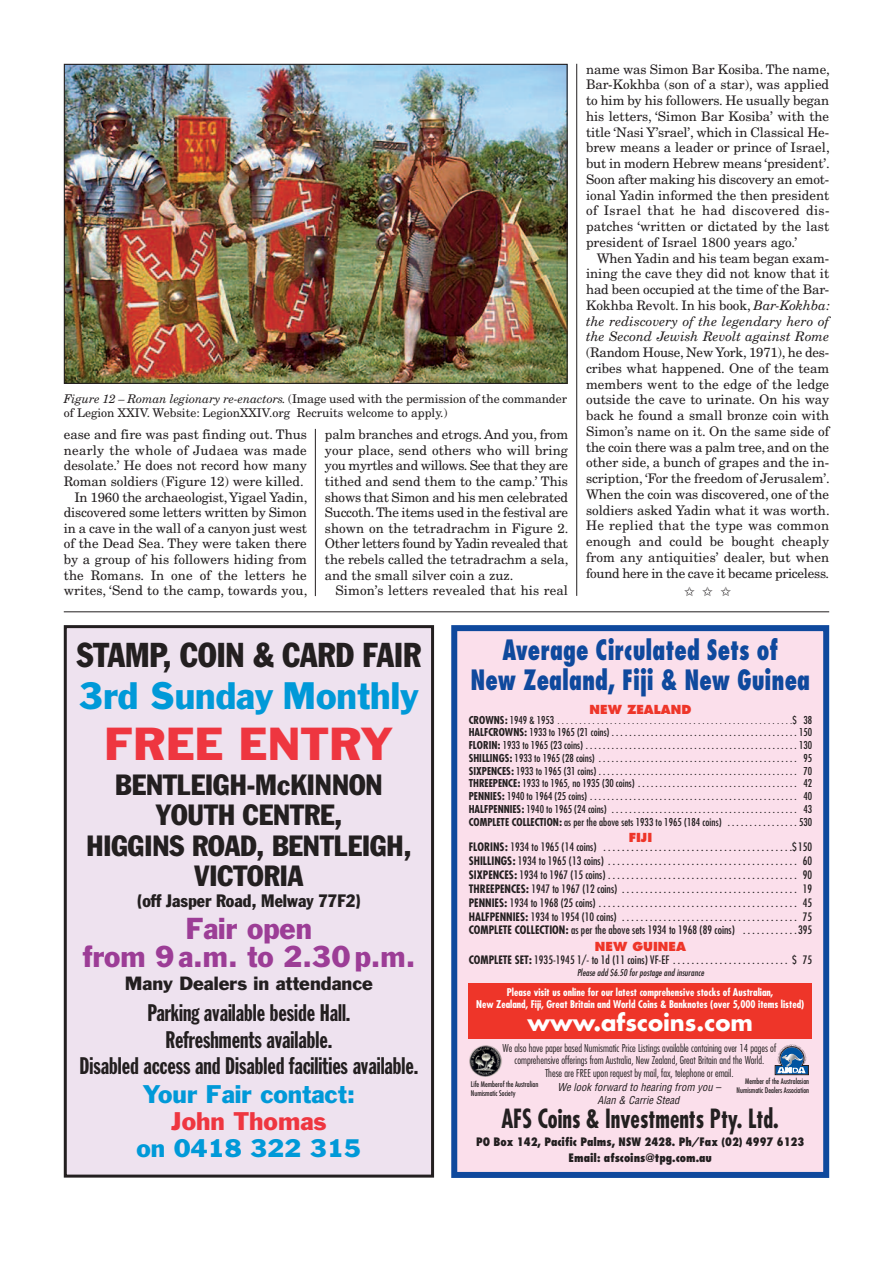
<style>
.page{position:relative;width:893px;height:1263px;background:#fff}
.page>*{position:absolute;margin:0;border:0;box-sizing:border-box;transform-origin:0 0}
.t1{font:42.75px "Franklin Gothic";color:#ee3640}
.t2{font:35.4px "Franklin Gothic";color:#0099d8;scale:.95 1}
.t3{font:condensed 33.9px "Franklin Gothic";color:#231f20;scale:.95 1}
.t4{font:condensed 28.8px/30.6px "Franklin Gothic";color:#231f20;text-align:center}
.t5{font:28.05px/27.6px "Franklin Gothic";color:#9c3d96;text-align:center;scale:.95 1}
.t6{font:800 condensed 27.3px/30.3px "Futura";color:#0f499d;text-align:center;scale:.84 1}
.t7{font:700 condensed 25.8px "Futura";color:#231f20;scale:.88 1}
.t8{font:23.55px/26.7px "Franklin Gothic Extra Cond";color:#231f20;text-align:center}
.t9{font:23.55px "Franklin Gothic";color:#0099d8}
.t10{font:23.55px "Franklin Gothic";color:#ee3640}
.t11{font:700 22.65px "Futura";color:#fff}
.t12{font:condensed 17.7px "Franklin Gothic";color:#231f20}
.t13{font:17.7px "Franklin Gothic";color:#231f20}
.t14{font:13.2px/15.8px "New Century Schlbk";color:#231f20;text-align:justify}
.t15{font:13.2px "Zapf Dingbats";color:#231f20}
.t16{font:800 12.15px "Futura";color:#ee3529}
.t17{font:12px/14.4px "New Century Schlbk";color:#231f20}
.t18{font:condensed 11.4px/14px "Futura";color:#231f20;text-align:justify}
.t19{font:800 condensed 11.4px/15.1px "Futura";color:#231f20;text-align:center}
.t20{font:condensed 10.65px/12.8px "Futura";letter-spacing:.005em;color:#231f20;text-align:justify}
.t21{font:300 condensed 10.65px/12.8px "Futura";color:#231f20;text-align:center}
.t22{font:italic condensed 10.65px "Helvetica";letter-spacing:.005em;color:#231f20}
.t23{font:700 condensed 10.35px/12.1px "Futura";color:#fff;text-align:center}
.t24{font:italic condensed 9.15px "Futura";letter-spacing:.01em;color:#231f20}
.t25{font:condensed 7.65px/8.4px "Futura";color:#231f20}
.s1{font-style:italic}
.s2{font-weight:700}
.s3{font-weight:300}
</style>
<div class="page">
<img style="left:66px;top:66px;width:500px;height:316px">
<div style="left:64px;top:64px;width:504px;height:320px;border:1px solid #231f20"></div>
<hr style="left:64px;top:611px;width:765px;height:1px;background:#231f20">
<div style="left:458px;top:632px;width:364px;height:539px;background:#fbdfeb"></div>
<div style="left:451px;top:625px;width:378px;height:553px;border:6px solid #0f499d"></div>
<svg style="left:775px;top:1044px;width:34px;height:31px"></svg>
<div style="left:469px;top:983px;width:343px;height:55px;background:#ee3529"></div>
<div style="left:65px;top:627px;width:368px;height:549px;background:#eee2ef"></div>
<div style="left:64px;top:625px;width:370px;height:552px;border:3px solid #231f20"></div>
<hr style="left:576px;top:64px;width:1px;height:532px;background:#231f20">
<hr style="left:315px;top:429px;width:1px;height:167px;background:#231f20">
<p class="t17" style="left:64px;top:393px;width:505px"><span class="s1">Figure 12 – Roman legionary re-enactors.</span> (Image used with the permission of the commander of Legion XXIV. Website: LegionXXIV.org Recruits welcome to apply.)</p>
<p class="t14" style="left:64px;top:428px;width:245px;text-align:right">ease and fire was past finding out. Thus nearly the whole of Judaea was made desolate.’ He does not record how many Roman soldiers (Figure 12) were killed.<br>In 1960 the archaeologist, Yigael Yadin, discovered some letters written by Simon in a cave in the wall of a canyon just west of the Dead Sea. They were taken there by a group of his followers hiding from the Romans. In one of the letters he writes, ‘Send to the camp, towards you,</p>
<p class="t14" style="left:325px;top:428px;width:245px">palm branches and etrogs. And you, from your place, send others who will bring you myrtles and willows. See that they are tithed and send them to the camp.’ This shows that Simon and his men celebrated Succoth.The items used in the festival are shown on the tetradrachm in Figure 2.<br>Other letters found by Yadin revealed that the rebels called the tetradrachm a sela, and the small silver coin a zuz.</p>
<p class="t14" style="left:336px;top:584px;width:234px">Simon’s letters revealed that his real</p>
<p class="t14" style="left:586px;top:62px;width:245px">name was Simon Bar Kosiba. The name, Bar-Kokhba (son of a star), was applied to him by his followers. He usually began his letters, ‘Simon Bar Kosiba’ with the title ‘Nasi Y’srael’, which in Classical He&shy;brew means a leader or prince of Israel, but in modern Hebrew means ‘president’.<br>Soon after making his discovery an emot&shy;ional Yadin informed the then president of Israel that he had discovered dis&shy;patches ‘written or dictated by the last president of Israel 1800 years ago.’</p>
<p class="t14" style="left:586px;top:251px;width:245px;text-indent:11px">When Yadin and his team began exam&shy;ining the cave they did not know that it had been occupied at the time of the Bar-Kokhba Revolt. In his book, <span class="s1">Bar-Kokhba: the rediscovery of the legendary hero of the Second Jewish Revolt against Rome</span></p>
<p class="t14" style="left:586px;top:346px;width:245px">(Random House, New York, 1971), he des&shy;cribes what happened. One of the team members went to the edge of the ledge outside the cave to urinate. On his way back he found a small bronze coin with Simon’s name on it. On the same side of the coin there was a palm tree, and on the other side, a bunch of grapes and the in&shy;scription, ‘For the freedom of Jerusalem’.<br>When the coin was discovered, one of the soldiers asked Yadin what it was worth.<br>He replied that the type was common enough and could be bought cheaply from any antiquities’ dealer, but when found here in the cave it became priceless.</p>
<p class="t15" style="left:684px;top:583px;width:49px">✩✩✩</p>
<h3 class="t3" style="left:77px;top:643px;width:364px">STAMP, COIN &amp; CARD FAIR</h3>
<h2 class="t2" style="left:79px;top:682px;width:359px">3rd Sunday Monthly</h2>
<h1 class="t1" style="left:105px;top:728px;width:290px">FREE ENTRY</h1>
<h3 class="t4" style="left:86px;top:771px;width:326px">BENTLEIGH-McKINNON<br>YOUTH CENTRE,<br>HIGGINS ROAD, BENTLEIGH,<br>VICTORIA</h3>
<h3 class="t12" style="left:137px;top:895px;width:226px">(off Jasper Road, Melway 77F2)</h3>
<h3 class="t5" style="left:83px;top:917px;width:352px">Fair open<br>from 9 a.m. to 2.30 p.m.</h3>
<h3 class="t13" style="left:125px;top:977px;width:250px">Many Dealers in attendance</h3>
<h3 class="t8" style="left:79px;top:1001px;width:340px">Parking available beside Hall.<br>Refreshments available.<br>Disabled access and Disabled facilities available.</h3>
<h3 class="t9" style="left:142px;top:1085px;width:214px">Your Fair contact:</h3>
<h3 class="t10" style="left:171px;top:1112px;width:157px">John Thomas</h3>
<h3 class="t9" style="left:136px;top:1139px;width:226px">on 0418 322 315</h3>
<h3 class="t6" style="left:470px;top:637px;width:406px">Average Circulated Sets of<br>New Zealand, Fiji &amp; New Guinea</h3>
<p class="t16" style="left:590px;top:704px;width:103px">NEW ZEALAND</p>
<p class="t20" style="left:469px;top:714px;width:345px"><span class="s2">CROWNS:</span> 1949 &amp; 1953 <span class="s3">. . . . . . . . . . . . . . . . . . . . . . . . . . . . . . . . . . . . . . . . . . . . . . . . . . . . . .</span>$ 38<br><span class="s2">HALFCROWNS:</span> 1933 to 1965 (21 coins) . . . . . . . . . . . . . . . . . . . . . . . . . . . . . . . . . . . . . . . . . . . 150<br><span class="s2">FLORIN:</span> 1933 to 1965 (23 coins) . . . . . . . . . . . . . . . . . . . . . . . . . . . . . . . . . . . . . . . . . . . . . . . . . 130<br><span class="s2">SHILLINGS:</span> 1933 to 1965 (28 coins) . . . . . . . . . . . . . . . . . . . . . . . . . . . . . . . . . . . . . . . . . . . . . . 95<br><span class="s2">SIXPENCES:</span> 1933 to 1965 (31 coins) . . . . . . . . . . . . . . . . . . . . . . . . . . . . . . . . . . . . . . . . . . . . . . 70<br><span class="s2">THREEPENCE:</span> 1933 to 1965, no 1935 (30 coins) . . . . . . . . . . . . . . . . . . . . . . . . . . . . . . . . . . . . . 42<br><span class="s2">PENNIES:</span> 1940 to 1964 (25 coins) . . . . . . . . . . . . . . . . . . . . . . . . . . . . . . . . . . . . . . . . . . . . . . . . 40<br><span class="s2">HALFPENNIES:</span> 1940 to 1965 (24 coins) . . . . . . . . . . . . . . . . . . . . . . . . . . . . . . . . . . . . . . . . . . . 43<br><span class="s2">COMPLETE COLLECTION:</span> as per the above sets 1933 to 1965 (184 coins) . . . . . . . . . . . . . . . . 530</p>
<p class="t16" style="left:629px;top:832px;width:25px">FIJI</p>
<p class="t18" style="left:469px;top:841px;width:345px"><span class="s2">FLORINS:</span> 1934 to 1965 (14 coins) . . . . . . . . . . . . . . . . . . . . . . . . . . . . . . . . . . . . . . . . .$ 150<br><span class="s2">SHILLINGS:</span> 1934 to 1965 (13 coins) . . . . . . . . . . . . . . . . . . . . . . . . . . . . . . . . . . . . . . . . . 60<br><span class="s2">SIXPENCES:</span> 1934 to 1967 (15 coins) . . . . . . . . . . . . . . . . . . . . . . . . . . . . . . . . . . . . . . . . . 90<br><span class="s2">THREEPENCES:</span> 1947 to 1967 (12 coins) . . . . . . . . . . . . . . . . . . . . . . . . . . . . . . . . . . . . . . 19<br><span class="s2">PENNIES:</span> 1934 to 1968 (25 coins) . . . . . . . . . . . . . . . . . . . . . . . . . . . . . . . . . . . . . . . . . . . 45<br><span class="s2">HALFPENNIES:</span> 1934 to 1954 (10 coins) . . . . . . . . . . . . . . . . . . . . . . . . . . . . . . . . . . . . . . 75</p>
<p class="t18" style="left:469px;top:923px;width:345px"><span class="s2">COMPLETE COLLECTION:</span> as per the above sets 1934 to 1968 (89 coins) . . . . . . . . . . . . 395</p>
<p class="t16" style="left:595px;top:942px;width:93px">NEW GUINEA</p>
<p class="t18" style="left:469px;top:954px;width:345px"><span class="s2">COMPLETE SET:</span> 1935-1945 1/- to 1d (11 coins) VF-EF . . . . . . . . . . . . . . . . . . . . . . . . . $ 75</p>
<p class="t24" style="left:577px;top:969px;width:128px">Please add $6.50 for postage and insurance</p>
<p class="t23" style="left:476px;top:987px;width:330px">Please visit us online for our latest comprehensive stocks of Australian,<br>New Zealand, Fiji, Great Britain and World Coins &amp; Banknotes (over 5,000 items listed)</p>
<h3 class="t11" style="left:527px;top:1012px;width:227px">www.afscoins.com</h3>
<p class="t21" style="left:503px;top:1042px;width:275px">We also have paper based Numismatic Price Listings available containing over 14 pages of comprehensive offerings from Australia, New Zealand, Great Britain and the World.<br>These are FREE upon request by mail, fax, telephone or email.</p>
<p class="t25" style="left:471px;top:1081px;width:69px">Life Memberof the Australian<br>Numismatic Society</p>
<p class="t25" style="left:745px;top:1078px;width:66px">Member of the Australasian</p>
<p class="t22" style="left:557px;top:1081px;width:165px">We look forward to hearing from you –</p>
<p class="t25" style="left:736px;top:1086px;width:74px">Numismatic Dealers Association</p>
<p class="t22" style="left:598px;top:1094px;width:84px">Alan &amp; Carrie Stead</p>
<h3 class="t7" style="left:501px;top:1107px;width:317px">AFS Coins &amp; Investments Pty. Ltd.</h3>
<p class="t19" style="left:476px;top:1136px;width:330px">PO Box 142, Pacific Palms, NSW 2428. Ph/Fax (02) 4997 6123<br>Email: afscoins@tpg.com.au</p>
</div>
